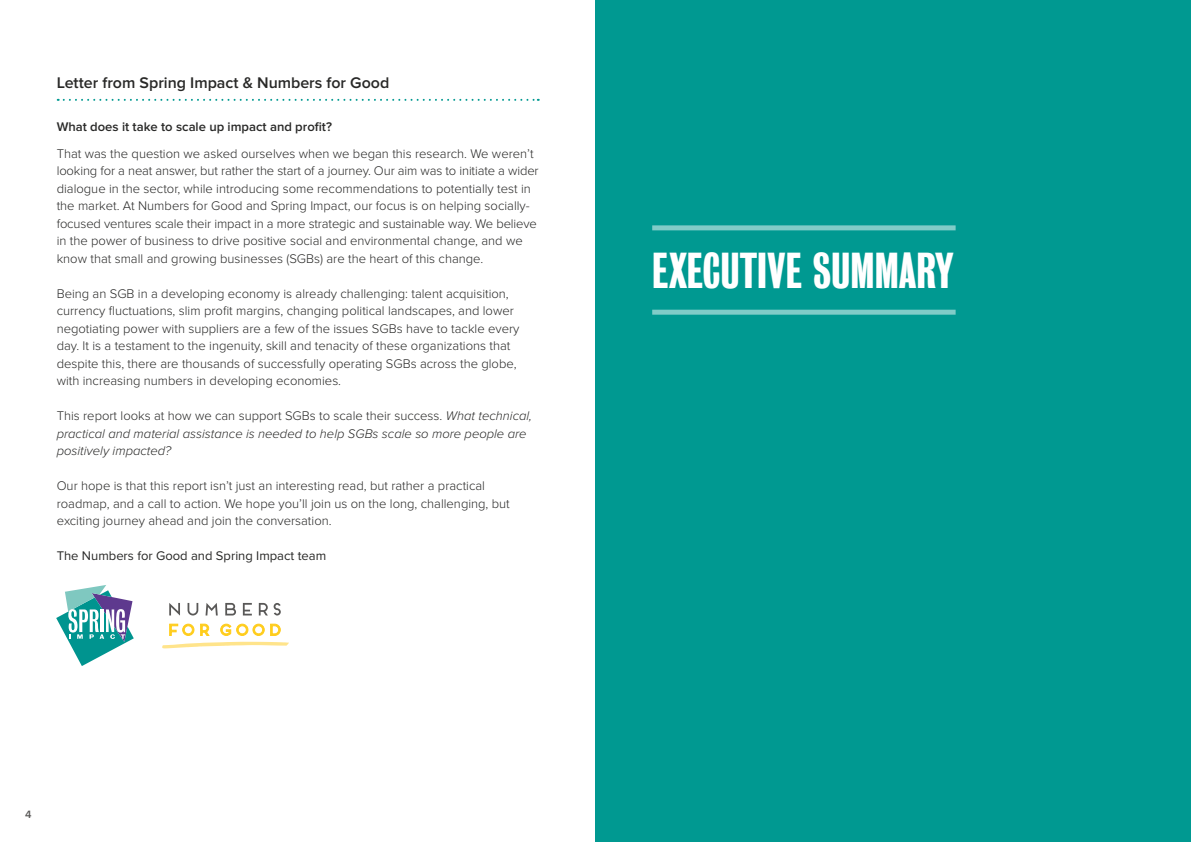
<style>
.page{position:relative;width:1191px;height:842px;background:#fff}
.page>*{position:absolute;margin:0;border:0;box-sizing:border-box;transform-origin:0 0}
.t1{font:46px "Bureau Grotesque One Five";color:#fff}
.t2{font:600 16px "Proxima Nova";color:#282827}
.t3{font:300 13px/17.5px "Proxima Nova";color:#282827}
.t4{font:italic 300 13px/17.5px "Proxima Nova";color:#282827}
.t5{font:600 13px "Proxima Nova";color:#282827}
.t6{font:13px "Proxima Nova";color:#282827}
.t7{font:600 11px "Proxima Nova";color:#595857}
.s1{font-style:normal}
</style>
<div class="page">
<svg style="left:58px;top:99px;width:481px;height:2px"></svg>
<svg style="left:162px;top:642px;width:127px;height:6px"></svg>
<svg style="left:169px;top:603px;width:11px;height:12px"></svg>
<svg style="left:187px;top:603px;width:11px;height:12px"></svg>
<svg style="left:205px;top:603px;width:13px;height:12px"></svg>
<svg style="left:225px;top:603px;width:11px;height:12px"></svg>
<svg style="left:243px;top:603px;width:9px;height:12px"></svg>
<svg style="left:259px;top:603px;width:9px;height:12px"></svg>
<svg style="left:274px;top:603px;width:7px;height:12px"></svg>
<svg style="left:169px;top:623px;width:41px;height:13px"></svg>
<svg style="left:220px;top:623px;width:61px;height:13px"></svg>
<svg style="left:56px;top:585px;width:78px;height:81px"></svg>
<div style="left:595px;top:0;width:596px;height:842px;background:#009991"></div>
<div style="left:652px;top:310px;width:303px;height:5px;background:#80ccc8"></div>
<div style="left:652px;top:225px;width:303px;height:5px;background:#80ccc8"></div>
<p class="t2" style="left:57px;top:73px;width:334px">Letter from Spring Impact &amp; Numbers for Good</p>
<p class="t5" style="left:57px;top:119px;width:277px">What does it take to scale up impact and profit?</p>
<p class="t3" style="left:57px;top:145px;width:483px">That was the question we asked ourselves when we began this research. We weren’t looking for a neat answer, but rather the start of a journey. Our aim was to initiate a wider dialogue in the sector, while introducing some recommendations to potentially test in the market. At Numbers for Good and Spring Impact, our focus is on helping socially&shy;focused ventures scale their impact in a more strategic and sustainable way. We believe in the power of business to drive positive social and environmental change, and we know that small and growing businesses (SGBs) are the heart of this change.</p>
<p class="t3" style="left:57px;top:285px;width:464px">Being an SGB in a developing economy is already challenging: talent acquisition, currency fluctuations, slim profit margins, changing political landscapes, and lower negotiating power with suppliers are a few of the issues SGBs have to tackle every day. It is a testament to the ingenuity, skill and tenacity of these organizations that despite this, there are thousands of successfully operating SGBs across the globe, with increasing numbers in developing economies.</p>
<p class="t4" style="left:57px;top:407px;width:477px"><span class="s1">This report looks at how we can support SGBs to scale their success.</span> What technical, practical and material assistance is needed to help SGBs scale so more people are positively impacted?</p>
<p class="t3" style="left:57px;top:477px;width:454px">Our hope is that this report isn’t just an interesting read, but rather a practical roadmap, and a call to action. We hope you’ll join us on the long, challenging, but exciting journey ahead and join the conversation.</p>
<p class="t6" style="left:57px;top:548px;width:271px">The Numbers for Good and Spring Impact team</p>
<p class="t7" style="left:25px;top:808px;width:8px">4</p>
<h1 class="t1" style="left:652px;top:244px;width:303px">EXECUTIVE SUMMARY</h1>
</div>
